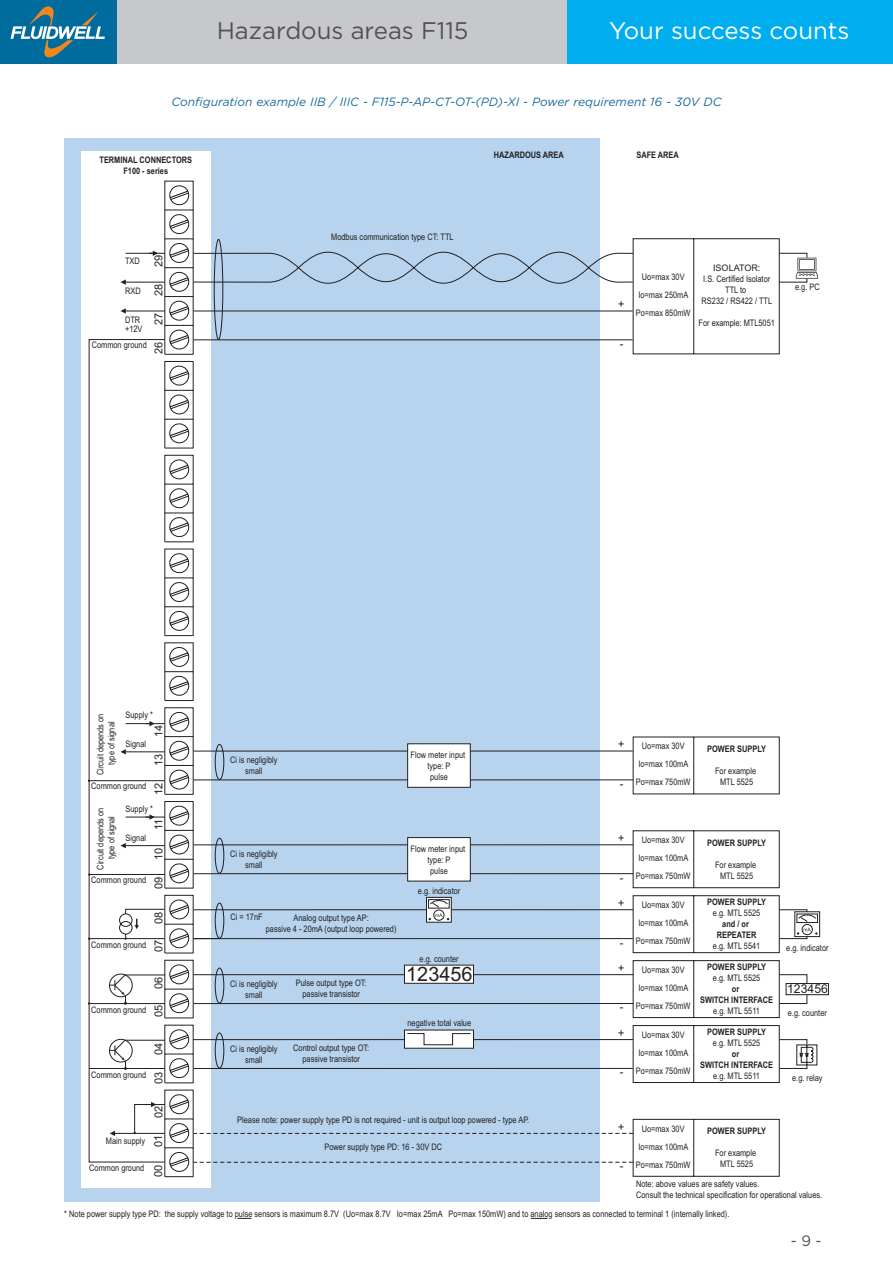
<style>
.page{position:relative;width:893px;height:1263px;background:#fff}
.page>*{position:absolute;margin:0;border:0;box-sizing:border-box;transform-origin:0 0}
.t1{font:24px "Gotham Pro";color:#535355}
.t2{font:24px "Gotham Pro";color:#fff}
.t3{font:19.95px "Arial";color:#231f20}
.t4{font:15px "Gotham Pro";color:#535355}
.t5{font:12.15px "Arial";color:#231f20}
.t6{font:italic 12px "Gotham Pro";color:#1b6a9d}
.t7{font:11.1px "Arial";color:#231f20}
.t8{font:10.95px "Arial";color:#231f20}
.t9{font:9px/10.9px "Arial Narrow";color:#231f20;text-align:center}
.t10{font:700 9px/10.9px "Arial Narrow";color:#231f20;text-align:center}
.t11{font:9px "Arial";color:#231f20}
</style>
<div class="page">
<div style="left:0;top:0;width:117px;height:64px;background:#006c9d"></div>
<svg style="left:11px;top:6px;width:94px;height:51px"></svg>
<div style="left:117px;top:0;width:451px;height:64px;background:#c7c8ca"></div>
<div style="left:568px;top:0;width:325px;height:64px;background:#00aeef"></div>
<div style="left:64px;top:138px;width:536px;height:1064px;background:#b7d3ed"></div>
<div style="left:81px;top:151px;width:129px;height:1037px;background:#fff"></div>
<hr style="left:89px;top:938px;width:75px;height:1px;background:#231f20">
<svg style="left:120px;top:180px;width:512px;height:175px"></svg>
<hr style="left:89px;top:874px;width:76px;height:1px;background:#231f20">
<hr style="left:89px;top:780px;width:76px;height:1px;background:#231f20">
<svg style="left:632px;top:238px;width:148px;height:117px"></svg>
<div style="left:779px;top:974px;width:28px;height:30px;border:1px solid #231f20"></div>
<div style="left:786px;top:983px;width:43px;height:12px;background:#fff;border:1px solid #231f20"></div>
<div style="left:779px;top:909px;width:28px;height:30px;border:1px solid #231f20"></div>
<div style="left:779px;top:1039px;width:28px;height:30px;border:1px solid #231f20"></div>
<svg style="left:796px;top:1044px;width:21px;height:21px"></svg>
<svg style="left:779px;top:252px;width:39px;height:31px"></svg>
<svg style="left:164px;top:361px;width:30px;height:340px"></svg>
<svg style="left:237px;top:1218px;width:14px;height:1px"></svg>
<svg style="left:531px;top:1218px;width:16px;height:1px"></svg>
<hr style="left:89px;top:1068px;width:76px;height:1px;background:#231f20">
<hr style="left:89px;top:1003px;width:76px;height:1px;background:#231f20">
<div style="left:109px;top:974px;width:24px;height:23px;border:1px solid #231f20;border-radius:50%"></div>
<div style="left:109px;top:1039px;width:24px;height:23px;border:1px solid #231f20;border-radius:50%"></div>
<svg style="left:110px;top:707px;width:670px;height:470px"></svg>
<svg style="left:794px;top:911px;width:26px;height:26px"></svg>
<svg style="left:796px;top:913px;width:22px;height:22px"></svg>
<h1 class="t1" style="left:217px;top:17px;width:253px">Hazardous areas F115</h1>
<h1 class="t2" style="left:609px;top:17px;width:242px">Your success counts</h1>
<h3 class="t6" style="left:171px;top:95px;width:552px">Configuration example IIB / IIIC - F115-P-AP-CT-OT-(PD)-XI - Power requirement 16 - 30V DC</h3>
<p class="t10" style="left:100px;top:154px;width:94px">TERMINAL CONNECTORS<br>F100 - series</p>
<p class="t9" style="left:125px;top:255px;width:16px">TXD</p>
<p class="t9" style="left:125px;top:285px;width:17px">RXD</p>
<p class="t8" style="left:151px;top:267px;width:14px;rotate:-90deg">29</p>
<p class="t8" style="left:151px;top:296px;width:14px;rotate:-90deg">28</p>
<p class="t9" style="left:125px;top:315px;width:19px;line-height:9px;text-align:left">DTR +12V</p>
<p class="t8" style="left:151px;top:325px;width:14px;rotate:-90deg">27</p>
<p class="t9" style="left:92px;top:339px;width:57px">Common ground</p>
<p class="t8" style="left:151px;top:354px;width:14px;rotate:-90deg">26</p>
<p class="t9" style="left:331px;top:231px;width:124px">Modbus communication type CT: TTL</p>
<p class="t10" style="left:494px;top:149px;width:71px">HAZARDOUS AREA</p>
<p class="t10" style="left:636px;top:149px;width:44px">SAFE AREA</p>
<p class="t7" style="left:625px;top:312px;width:8px;rotate:-180deg">+</p>
<p class="t7" style="left:623px;top:353px;width:5px;rotate:-180deg">-</p>
<p class="t9" style="left:636px;top:268px;width:56px;line-height:18px">Uo=max 30V<br>Io=max 250mA<br>Po=max 850mW</p>
<p class="t11" style="left:713px;top:262px;width:49px">ISOLATOR:</p>
<p class="t9" style="left:702px;top:273px;width:72px">I.S. Certified Isolator<br>TTL to<br>RS232 / RS422 / TTL</p>
<p class="t9" style="left:698px;top:317px;width:78px">For example: MTL5051</p>
<p class="t9" style="left:795px;top:281px;width:26px">e.g. PC</p>
<p class="t9" style="left:95px;top:775px;width:63px;rotate:-90deg">Circuit depends on type of signal</p>
<p class="t9" style="left:126px;top:709px;width:29px">Supply *</p>
<p class="t9" style="left:95px;top:869px;width:63px;rotate:-90deg">Circuit depends on type of signal</p>
<p class="t8" style="left:151px;top:737px;width:14px;rotate:-90deg">14</p>
<p class="t8" style="left:151px;top:766px;width:14px;rotate:-90deg">13</p>
<p class="t9" style="left:126px;top:738px;width:22px">Signal</p>
<p class="t9" style="left:91px;top:780px;width:57px">Common ground</p>
<p class="t8" style="left:151px;top:795px;width:14px;rotate:-90deg">12</p>
<p class="t9" style="left:126px;top:803px;width:29px">Supply *</p>
<p class="t8" style="left:151px;top:830px;width:13px;rotate:-90deg">11</p>
<p class="t9" style="left:126px;top:832px;width:22px">Signal</p>
<p class="t8" style="left:151px;top:860px;width:14px;rotate:-90deg">10</p>
<p class="t9" style="left:91px;top:874px;width:57px">Common ground</p>
<p class="t8" style="left:151px;top:889px;width:14px;rotate:-90deg">09</p>
<p class="t9" style="left:91px;top:939px;width:57px">Common ground</p>
<p class="t8" style="left:151px;top:924px;width:14px;rotate:-90deg">08</p>
<p class="t8" style="left:151px;top:952px;width:14px;rotate:-90deg">07</p>
<p class="t9" style="left:91px;top:1004px;width:57px">Common ground</p>
<p class="t8" style="left:151px;top:989px;width:14px;rotate:-90deg">06</p>
<p class="t8" style="left:151px;top:1017px;width:14px;rotate:-90deg">05</p>
<p class="t9" style="left:91px;top:1069px;width:57px">Common ground</p>
<p class="t8" style="left:151px;top:1055px;width:14px;rotate:-90deg">04</p>
<p class="t8" style="left:151px;top:1084px;width:14px;rotate:-90deg">03</p>
<p class="t9" style="left:106px;top:1134px;width:41px">Main supply</p>
<p class="t9" style="left:89px;top:1162px;width:57px">Common ground</p>
<p class="t8" style="left:151px;top:1118px;width:14px;rotate:-90deg">02</p>
<p class="t8" style="left:151px;top:1147px;width:14px;rotate:-90deg">01</p>
<p class="t8" style="left:151px;top:1177px;width:14px;rotate:-90deg">00</p>
<p class="t9" style="left:230px;top:754px;width:49px">Ci is negligibly small</p>
<p class="t9" style="left:411px;top:749px;width:56px">Flow meter input type: P<br>pulse</p>
<p class="t9" style="left:230px;top:848px;width:49px">Ci is negligibly small</p>
<p class="t9" style="left:230px;top:911px;width:34px">Ci = 17nF</p>
<p class="t9" style="left:266px;top:911px;width:132px">Analog output type AP:<br>passive 4 - 20mA (output loop powered)</p>
<p class="t9" style="left:230px;top:978px;width:49px">Ci is negligibly small</p>
<p class="t9" style="left:296px;top:977px;width:72px">Pulse output type OT: passive transistor</p>
<p class="t9" style="left:230px;top:1042px;width:49px">Ci is negligibly small</p>
<p class="t9" style="left:293px;top:1042px;width:78px">Control output type OT: passive transistor</p>
<p class="t9" style="left:411px;top:843px;width:56px">Flow meter input type: P<br>pulse</p>
<p class="t9" style="left:418px;top:885px;width:44px">e.g. indicator</p>
<p class="t9" style="left:420px;top:953px;width:41px">e.g. counter</p>
<h2 class="t3" style="left:406px;top:960px;width:68px">123456</h2>
<p class="t9" style="left:407px;top:1017px;width:65px">negative total value</p>
<p class="t9" style="left:237px;top:1114px;width:294px">Please note: power supply type PD is not required - unit is output loop powered - type AP.</p>
<p class="t9" style="left:325px;top:1141px;width:119px">Power supply type PD: 16 - 30V DC</p>
<p class="t7" style="left:625px;top:752px;width:8px;rotate:-180deg">+</p>
<p class="t7" style="left:623px;top:793px;width:5px;rotate:-180deg">-</p>
<p class="t9" style="left:636px;top:737px;width:56px;line-height:18px">Uo=max 30V<br>Io=max 100mA<br>Po=max 750mW</p>
<p class="t10" style="left:707px;top:743px;width:60px">POWER SUPPLY</p>
<p class="t9" style="left:715px;top:765px;width:43px">For example<br>MTL 5525</p>
<p class="t7" style="left:625px;top:846px;width:8px;rotate:-180deg">+</p>
<p class="t7" style="left:623px;top:887px;width:5px;rotate:-180deg">-</p>
<p class="t7" style="left:625px;top:911px;width:8px;rotate:-180deg">+</p>
<p class="t7" style="left:623px;top:952px;width:5px;rotate:-180deg">-</p>
<p class="t7" style="left:625px;top:975px;width:8px;rotate:-180deg">+</p>
<p class="t7" style="left:623px;top:1017px;width:5px;rotate:-180deg">-</p>
<p class="t7" style="left:625px;top:1040px;width:8px;rotate:-180deg">+</p>
<p class="t7" style="left:623px;top:1082px;width:5px;rotate:-180deg">-</p>
<p class="t9" style="left:636px;top:831px;width:56px;line-height:18px">Uo=max 30V<br>Io=max 100mA<br>Po=max 750mW</p>
<p class="t9" style="left:636px;top:895px;width:56px;line-height:18px">Uo=max 30V<br>Io=max 100mA<br>Po=max 750mW</p>
<p class="t9" style="left:636px;top:960px;width:56px;line-height:18px">Uo=max 30V<br>Io=max 100mA<br>Po=max 750mW</p>
<p class="t9" style="left:636px;top:1025px;width:56px;line-height:18px">Uo=max 30V<br>Io=max 100mA<br>Po=max 750mW</p>
<p class="t10" style="left:707px;top:837px;width:60px">POWER SUPPLY</p>
<p class="t9" style="left:715px;top:859px;width:43px">For example<br>MTL 5525</p>
<p class="t10" style="left:707px;top:896px;width:60px">POWER SUPPLY</p>
<p class="t9" style="left:713px;top:907px;width:49px">e.g. MTL 5525</p>
<p class="t10" style="left:717px;top:918px;width:41px">and / or<br>REPEATER</p>
<p class="t9" style="left:713px;top:940px;width:49px">e.g. MTL 5541</p>
<p class="t10" style="left:707px;top:961px;width:60px">POWER SUPPLY</p>
<p class="t9" style="left:713px;top:972px;width:49px">e.g. MTL 5525</p>
<p class="t10" style="left:700px;top:983px;width:75px">or<br>SWITCH INTERFACE</p>
<p class="t9" style="left:713px;top:1005px;width:48px">e.g. MTL 5511</p>
<p class="t10" style="left:707px;top:1026px;width:60px">POWER SUPPLY</p>
<p class="t9" style="left:713px;top:1037px;width:49px">e.g. MTL 5525</p>
<p class="t10" style="left:700px;top:1048px;width:75px">or<br>SWITCH INTERFACE</p>
<p class="t9" style="left:713px;top:1070px;width:48px">e.g. MTL 5511</p>
<p class="t9" style="left:786px;top:942px;width:44px">e.g. indicator</p>
<h3 class="t5" style="left:787px;top:981px;width:42px">123456</h3>
<p class="t9" style="left:788px;top:1007px;width:41px">e.g. counter</p>
<p class="t9" style="left:792px;top:1071px;width:32px">e.g. relay</p>
<p class="t7" style="left:625px;top:1134px;width:8px;rotate:-180deg">+</p>
<p class="t7" style="left:623px;top:1176px;width:5px;rotate:-180deg">-</p>
<p class="t9" style="left:636px;top:1119px;width:56px;line-height:18px">Uo=max 30V<br>Io=max 100mA<br>Po=max 750mW</p>
<p class="t10" style="left:707px;top:1124px;width:60px">POWER SUPPLY</p>
<p class="t9" style="left:715px;top:1147px;width:43px">For example<br>MTL 5525</p>
<p class="t9" style="left:636px;top:1178px;width:188px;text-align:left">Note: above values are safety values.<br>Consult the technical specification for operational values.</p>
<p class="t9" style="left:64px;top:1207px;width:667px">* Note power supply type PD: the supply voltage to pulse sensors is maximum 8.7V (Uo=max 8.7V Io=max 25mA Po=max 150mW) and to analog sensors as connected to terminal 1 (internally linked).</p>
<h3 class="t4" style="left:791px;top:1233px;width:32px">- 9 -</h3>
</div>
